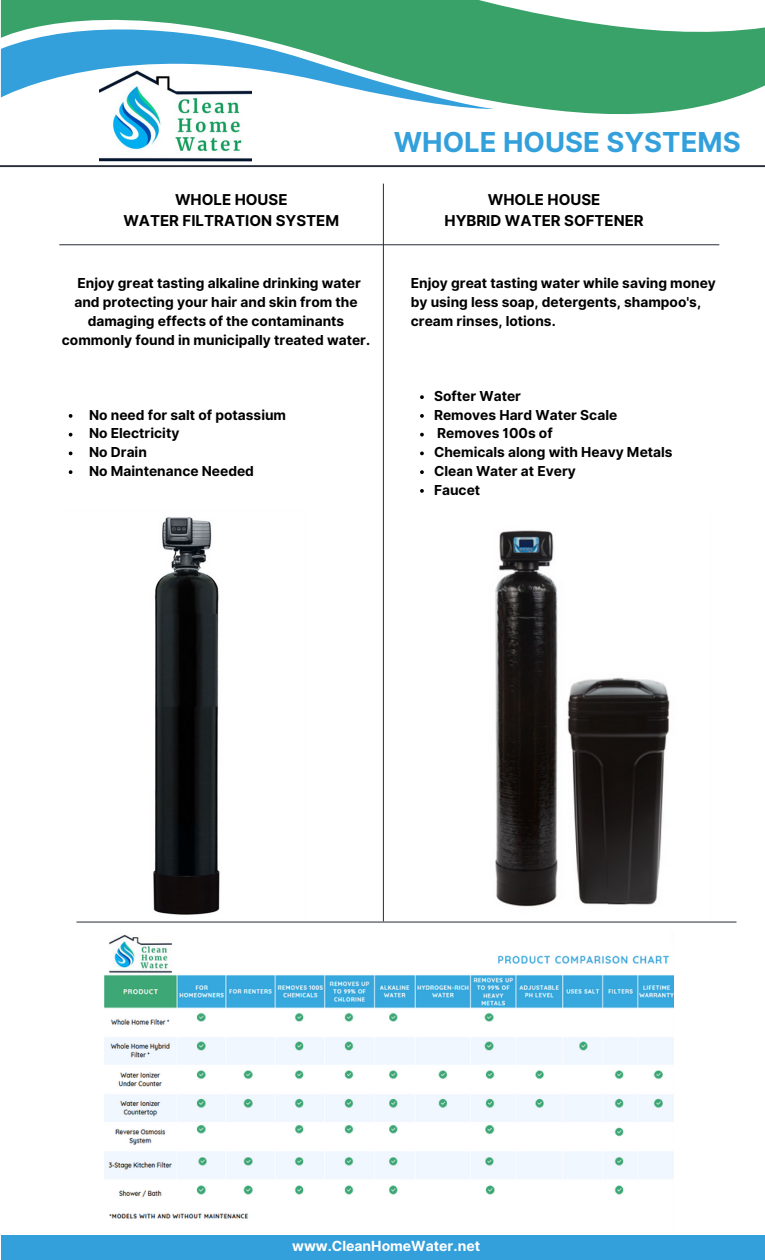
<style>
.page{position:relative;width:765px;height:1260px;background:#fff}
.page>*{position:absolute;margin:0;border:0;box-sizing:border-box;transform-origin:0 0}
.t1{font:700 27.5px "Inter";color:#33a0dc}
.t2{font:700 15px "Inter";color:#000}
.t3{font:700 14px "Inter";color:#fff}
.t4{font:700 13.75px/18.8px "Inter";color:#000}
</style>
<div class="page">
<div style="left:1px;top:1235px;width:764px;height:25px;background:#33a0dc"></div>
<svg style="left:1px;top:0;width:764px;height:115px;background:#52ae7c"></svg>
<svg style="left:453px;top:0;width:312px;height:36px"></svg>
<svg style="left:1px;top:18px;width:493px;height:91px"></svg>
<hr style="left:0;top:165px;width:765px;height:2px;background:#272b38">
<img style="left:99px;top:71px;width:152px;height:90px">
<img style="left:153px;top:517px;width:67px;height:398px">
<img style="left:495px;top:530px;width:175px;height:377px">
<svg style="left:420px;top:395px;width:4px;height:4px"></svg>
<svg style="left:420px;top:414px;width:4px;height:4px"></svg>
<svg style="left:420px;top:433px;width:4px;height:4px"></svg>
<svg style="left:420px;top:452px;width:4px;height:3px"></svg>
<svg style="left:420px;top:470px;width:4px;height:4px"></svg>
<svg style="left:420px;top:489px;width:4px;height:4px"></svg>
<svg style="left:69px;top:414px;width:3px;height:4px"></svg>
<svg style="left:69px;top:433px;width:3px;height:4px"></svg>
<svg style="left:69px;top:470px;width:3px;height:4px"></svg>
<hr style="left:383px;top:184px;width:1px;height:737px;background:#272b38">
<hr style="left:59px;top:244px;width:660px;height:1px;background:#272b38">
<hr style="left:76px;top:922px;width:661px;height:1px;background:#272b38">
<img style="left:105px;top:934px;width:569px;height:285px">
<p class="t2" style="left:175px;top:191px;width:114px">WHOLE HOUSE</p>
<p class="t2" style="left:123px;top:212px;width:217px">WATER FILTRATION SYSTEM</p>
<p class="t4" style="left:62px;top:274px;width:310px;text-align:center">Enjoy great tasting alkaline drinking water and protecting your hair and skin from the damaging effects of the contaminants commonly found in municipally treated water.</p>
<p class="t4" style="left:89px;top:405px;width:199px">No need for salt of potassium</p>
<p class="t4" style="left:89px;top:424px;width:92px">No Electricity</p>
<p class="t4" style="left:89px;top:443px;width:59px">No Drain</p>
<p class="t4" style="left:89px;top:462px;width:166px">No Maintenance Needed</p>
<p class="t1" style="left:394px;top:125px;width:349px">WHOLE HOUSE SYSTEMS</p>
<p class="t2" style="left:488px;top:191px;width:114px">WHOLE HOUSE</p>
<p class="t2" style="left:445px;top:212px;width:201px">HYBRID WATER SOFTENER</p>
<p class="t4" style="left:411px;top:274px;width:307px">Enjoy great tasting water while saving money by using less soap, detergents, shampoo's, cream rinses, lotions.</p>
<p class="t4" style="left:434px;top:387px;width:89px">Softer Water</p>
<p class="t4" style="left:434px;top:405px;width:185px">Removes Hard Water Scale</p>
<p class="t4" style="left:437px;top:424px;width:117px">Removes 100s of</p>
<p class="t4" style="left:434px;top:443px;width:240px">Chemicals along with Heavy Metals</p>
<p class="t4" style="left:434px;top:462px;width:143px">Clean Water at Every</p>
<p class="t4" style="left:434px;top:480px;width:48px">Faucet</p>
<p class="t3" style="left:292px;top:1238px;width:189px">www.CleanHomeWater.net</p>
</div>
